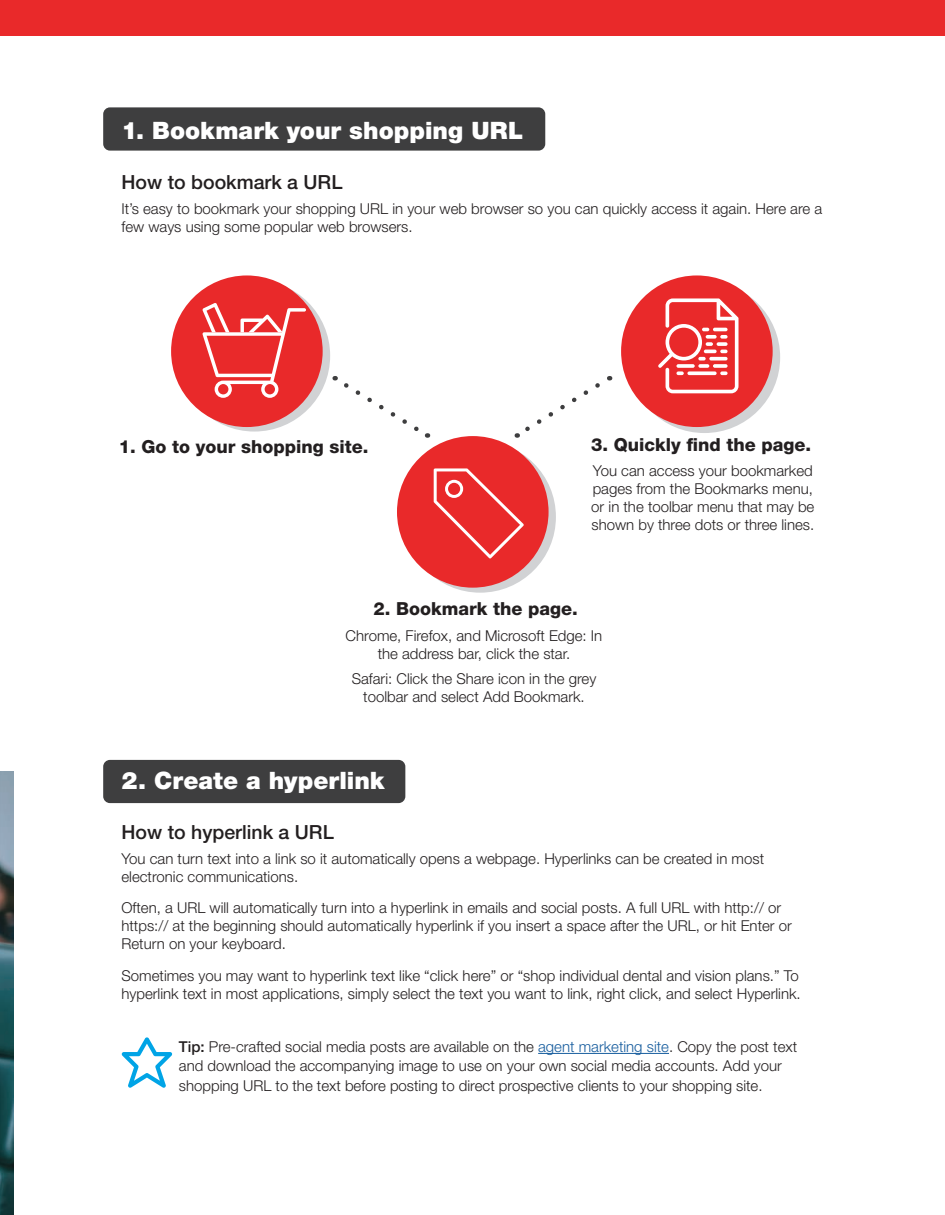
<style>
.page{position:relative;width:945px;height:1215px;background:#fff}
.page>*{position:absolute;margin:0;border:0;box-sizing:border-box;transform-origin:0 0}
.t1{font:900 24px "Helvetica Neue LT Std";letter-spacing:.005em;color:#fff}
.t2{font:500 19.5px "Helvetica Neue LT Std";color:#231f20}
.t3{font:800 18px "Helvetica Neue LT Std";color:#231f20}
.t4{font:300 15px/18px "Helvetica Neue LT Std";color:#231f20}
.s1{font-weight:500}
.s2{color:#175d9e}
</style>
<div class="page">
<div style="left:404px;top:441px;width:152px;height:152px;background:#d1d2d4;border-radius:50%"></div>
<div style="left:629px;top:281px;width:151px;height:152px;background:#d1d2d4;border-radius:50%"></div>
<div style="left:179px;top:280px;width:151px;height:152px;background:#d1d2d4;border-radius:50%"></div>
<img style="left:0;top:771px;width:13px;height:444px">
<div style="left:103px;top:760px;width:302px;height:43px;background:#3e3e3f;border-radius:7px"></div>
<div style="left:103px;top:107px;width:442px;height:44px;background:#3e3e3f;border-radius:7px"></div>
<div style="left:171px;top:275px;width:152px;height:152px;background:#e9292a;border-radius:50%"></div>
<svg style="left:202px;top:303px;width:104px;height:95px"></svg>
<div style="left:397px;top:436px;width:152px;height:152px;background:#e9292a;border-radius:50%"></div>
<svg style="left:434px;top:468px;width:90px;height:90px"></svg>
<div style="left:621px;top:275px;width:152px;height:152px;background:#e9292a;border-radius:50%"></div>
<svg style="left:658px;top:298px;width:81px;height:95px"></svg>
<hr style="left:538px;top:1053px;width:131px;height:1px;background:#175d9e">
<svg style="left:122px;top:1037px;width:50px;height:51px"></svg>
<div style="left:0;top:0;width:945px;height:36px;background:#e9292a"></div>
<svg style="left:335px;top:376px;width:93px;height:62px"></svg>
<svg style="left:516px;top:376px;width:94px;height:62px"></svg>
<p class="t1" style="left:122px;top:116px;width:403px">1. Bookmark your shopping URL</p>
<p class="t2" style="left:122px;top:170px;width:223px">How to bookmark a URL</p>
<p class="t4" style="left:122px;top:199px;width:702px">It’s easy to bookmark your shopping URL in your web browser so you can quickly access it again. Here are a few ways using some popular web browsers.</p>
<p class="t3" style="left:119px;top:436px;width:251px">1. Go to your shopping site.</p>
<p class="t3" style="left:591px;top:434px;width:222px">3. Quickly find the page.</p>
<p class="t4" style="left:591px;top:462px;width:225px;text-align:justify">You can access your bookmarked pages from the Bookmarks menu, or in the toolbar menu that may be shown by three dots or three lines.</p>
<p class="t3" style="left:373px;top:598px;width:206px">2. Bookmark the page.</p>
<p class="t4" style="left:346px;top:627px;width:258px;text-align:center">Chrome, Firefox, and Microsoft Edge: In the address bar, click the star.</p>
<p class="t4" style="left:352px;top:669px;width:246px;text-align:center">Safari: Click the Share icon in the grey toolbar and select Add Bookmark.</p>
<p class="t1" style="left:122px;top:766px;width:265px">2. Create a hyperlink</p>
<p class="t2" style="left:122px;top:820px;width:214px">How to hyperlink a URL</p>
<p class="t4" style="left:122px;top:849px;width:644px">You can turn text into a link so it automatically opens a webpage. Hyperlinks can be created in most electronic communications.</p>
<p class="t4" style="left:122px;top:899px;width:672px">Often, a URL will automatically turn into a hyperlink in emails and social posts. A full URL with http:// or https:// at the beginning should automatically hyperlink if you insert a space after the URL, or hit Enter or<br>Return on your keyboard.</p>
<p class="t4" style="left:122px;top:966px;width:681px">Sometimes you may want to hyperlink text like “click here” or “shop individual dental and vision plans.” To hyperlink text in most applications, simply select the text you want to link, right click, and select Hyperlink.</p>
<p class="t4" style="left:179px;top:1037px;width:620px;line-height:19.5px"><span class="s1">Tip:</span> Pre-crafted social media posts are available on the <span class="s2">agent marketing site</span>. Copy the post text and download the accompanying image to use on your own social media accounts. Add your shopping URL to the text before posting to direct prospective clients to your shopping site.</p>
</div>
